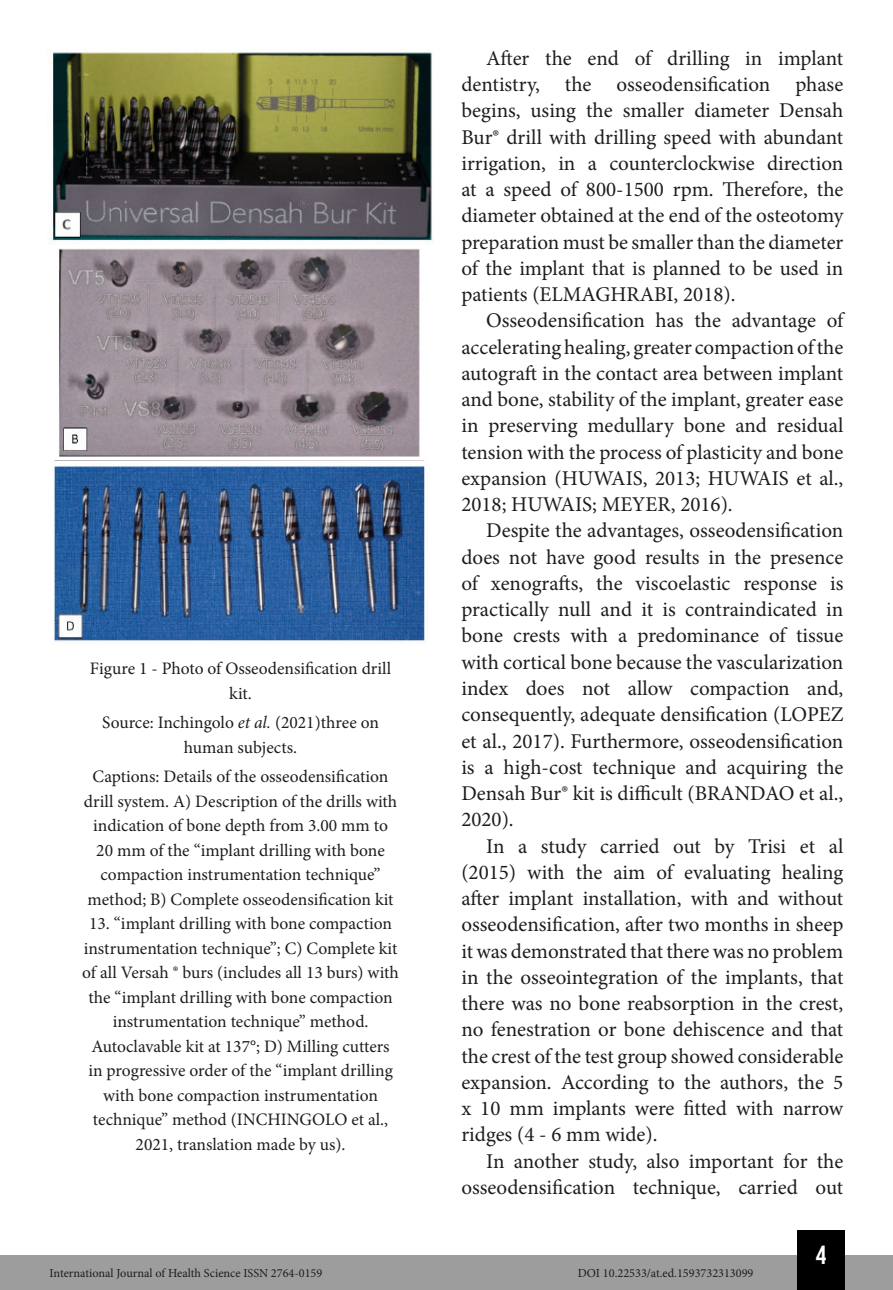
<style>
.page{position:relative;width:893px;height:1290px;background:#fff}
.page>*{position:absolute;margin:0;border:0;box-sizing:border-box;transform-origin:0 0}
.t1{font:26.25px "Bebas Kai";color:#fff}
.t2{font:21px/26.2px "Minion Pro";color:#1d1d1b;text-align:justify}
.t3{font:17.5px/24.5px "Minion Pro";color:#1d1d1b;text-align:center}
.t4{font:12.25px "Minion Pro";color:#1d1d1b}
.s1{font-style:italic}
</style>
<div class="page">
<div style="left:0;top:1255px;width:893px;height:35px;background:#9d9d9d"></div>
<div style="left:797px;top:1230px;width:48px;height:60px;background:#000"></div>
<img style="left:49px;top:52px;width:384px;height:192px">
<img style="left:59px;top:248px;width:361px;height:209px">
<img style="left:53px;top:460px;width:372px;height:182px">
<p class="t3" style="left:90px;top:657px;width:303px">Figure 1 - Photo of Osseodensification drill kit.</p>
<p class="t3" style="left:102px;top:711px;width:278px">Source: Inchingolo <span class="s1">et al.</span> (2021)three on human subjects.</p>
<p class="t3" style="left:84px;top:764px;width:315px">Captions: Details of the osseodensification drill system. A) Description of the drills with indication of bone depth from 3.00 mm to 20 mm of the “implant drilling with bone compaction instrumentation technique” method; B) Complete osseodensification kit</p>
<p class="t3" style="left:82px;top:911px;width:318px">13. “implant drilling with bone compaction instrumentation technique”; C) Complete kit of all Versah ® burs (includes all 13 burs) with the “implant drilling with bone compaction instrumentation technique” method.<br>Autoclavable kit at 137°; D) Milling cutters in progressive order of the “implant drilling with bone compaction instrumentation technique” method (INCHINGOLO et al., 2021, translation made by us).</p>
<p class="t2" style="left:461px;top:45px;width:384px;text-indent:25px">After the end of drilling in implant dentistry, the osseodensification phase begins, using the smaller diameter Densah Bur® drill with drilling speed with abundant irrigation, in a counterclockwise direction at a speed of 800-1500 rpm. Therefore, the diameter obtained at the end of the osteotomy preparation must be smaller than the diameter of the implant that is planned to be used in patients (ELMAGHRABI, 2018).</p>
<p class="t2" style="left:461px;top:308px;width:384px;text-indent:25px">Osseodensification has the advantage of accelerating healing, greater compaction of the autograft in the contact area between implant and bone, stability of the implant, greater ease in preserving medullary bone and residual tension with the process of plasticity and bone expansion (HUWAIS, 2013; HUWAIS et al., 2018; HUWAIS; MEYER, 2016).</p>
<p class="t2" style="left:461px;top:518px;width:384px;text-indent:25px">Despite the advantages, osseodensification does not have good results in the presence of xenografts, the viscoelastic response is practically null and it is contraindicated in bone crests with a predominance of tissue with cortical bone because the vascularization index does not allow compaction and, consequently, adequate densification (LOPEZ et al., 2017). Furthermore, osseodensification is a high-cost technique and acquiring the Densah Bur® kit is difficult (BRANDAO et al., 2020).</p>
<p class="t2" style="left:461px;top:833px;width:384px;text-indent:25px">In a study carried out by Trisi et al (2015) with the aim of evaluating healing after implant installation, with and without osseodensification, after two months in sheep it was demonstrated that there was no problem in the osseointegration of the implants, that there was no bone reabsorption in the crest, no fenestration or bone dehiscence and that the crest of the test group showed considerable expansion. According to the authors, the 5 x 10 mm implants were fitted with narrow ridges (4 - 6 mm wide).</p>
<p class="t2" style="left:461px;top:1148px;width:383px;text-align:right">In another study, also important for the osseodensification technique, carried out</p>
<p class="t1" style="left:816px;top:1241px;width:12px">4</p>
<p class="t4" style="left:50px;top:1265px;width:274px">International Journal of Health Science ISSN 2764-0159</p>
<p class="t4" style="left:578px;top:1265px;width:177px">DOI 10.22533/at.ed.1593732313099</p>
</div>
